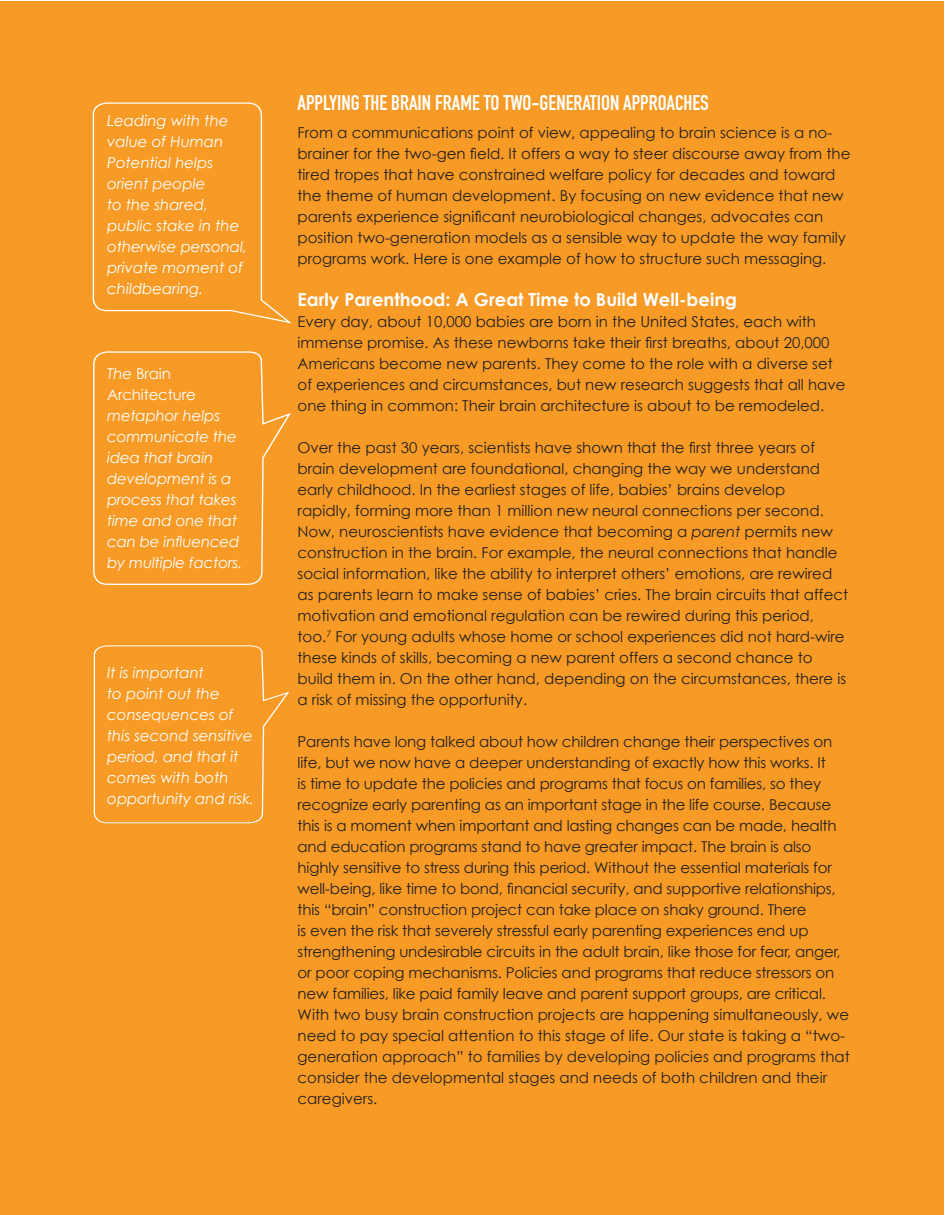
<style>
.page{position:relative;width:945px;height:1215px;background:#fff}
.page>*{position:absolute;margin:0;border:0;box-sizing:border-box;transform-origin:0 0}
.subhead_-_14_14_oran{font:21px "DIN Engschrift";color:#fff}
.Subhead2{font:700 18px "Century Gothic";color:#fff}
.body_copy_-_9_12_bla{font:15px/21px "Century Gothic";color:#231f20}
.text_box_-_9_11_blac{font:italic 15px/21px "Century Gothic";color:#fff}
.s1{font-style:normal}
.s2{font-style:italic}
</style>
<div class="page">
<div style="left:1px;top:1px;width:943px;height:1213px;background:#f79b26"></div>
<svg style="left:0;top:31px;width:263px;height:257px"></svg>
<svg style="left:0;top:288px;width:292px;height:309px"></svg>
<svg style="left:0;top:597px;width:290px;height:274px"></svg>
<p class="text_box_-_9_11_blac" style="left:107px;top:110px;width:142px">Leading with the value of Human<br>Potential helps orient people<br>to the shared, public stake in the otherwise personal, private moment of childbearing.</p>
<p class="text_box_-_9_11_blac" style="left:107px;top:363px;width:137px">The <span class="s1">Brain<br>Architecture </span>metaphor helps communicate the idea that brain development is a process that takes time and one that can be influenced by multiple factors.</p>
<p class="text_box_-_9_11_blac" style="left:107px;top:662px;width:148px">It is important<br>to point out the consequences of this second sensitive period, and that it comes with both opportunity and risk.</p>
<p class="subhead_-_14_14_oran" style="left:298px;top:91px;width:413px">APPLYING THE BRAIN FRAME TO TWO-GENERATION APPROACHES</p>
<p class="body_copy_-_9_12_bla" style="left:298px;top:122px;width:554px">From a communications point of view, appealing to brain science is a no&shy;brainer for the two-gen field. It offers a way to steer discourse away from the tired tropes that have constrained welfare policy for decades and toward the theme of human development. By focusing on new evidence that new parents experience significant neurobiological changes, advocates can position two-generation models as a sensible way to update the way family programs work. Here is one example of how to structure such messaging.</p>
<p class="Subhead2" style="left:298px;top:288px;width:441px">Early Parenthood: A Great Time to Build Well-being</p>
<p class="body_copy_-_9_12_bla" style="left:298px;top:311px;width:550px">Every day, about 10,000 babies are born in the United States, each with immense promise. As these newborns take their first breaths, about 20,000<br>Americans become new parents. They come to the role with a diverse set of experiences and circumstances, but new research suggests that all have one thing in common: Their brain architecture is about to be remodeled.</p>
<p class="body_copy_-_9_12_bla" style="left:298px;top:437px;width:552px">Over the past 30 years, scientists have shown that the first three years of brain development are foundational, changing the way we understand early childhood. In the earliest stages of life, babies’ brains develop<br>rapidly, forming more than 1 million new neural connections per second.<br>Now, neuroscientists have evidence that becoming a <span class="s2">parent</span> permits new construction in the brain. For example, the neural connections that handle social information, like the ability to interpret others’ emotions, are rewired as parents learn to make sense of babies’ cries. The brain circuits that affect motivation and emotional regulation can be rewired during this period, too.<sup>7</sup> For young adults whose home or school experiences did not hard-wire these kinds of skills, becoming a new parent offers a second chance to build them in. On the other hand, depending on the circumstances, there is a risk of missing the opportunity.</p>
<p class="body_copy_-_9_12_bla" style="left:298px;top:731px;width:545px">Parents have long talked about how children change their perspectives on life, but we now have a deeper understanding of exactly how this works. It<br>is time to update the policies and programs that focus on families, so they recognize early parenting as an important stage in the life course. Because this is a moment when important and lasting changes can be made, health and education programs stand to have greater impact. The brain is also highly sensitive to stress during this period. Without the essential materials for well-being, like time to bond, financial security, and supportive relationships, this “brain” construction project can take place on shaky ground. There<br>is even the risk that severely stressful early parenting experiences end up strengthening undesirable circuits in the adult brain, like those for fear, anger, or poor coping mechanisms. Policies and programs that reduce stressors on new families, like paid family leave and parent support groups, are critical.</p>
<p class="body_copy_-_9_12_bla" style="left:298px;top:1004px;width:554px">With two busy brain construction projects are happening simultaneously, we need to pay special attention to this stage of life. Our state is taking a “two&shy;generation approach” to families by developing policies and programs that consider the developmental stages and needs of both children and their caregivers.</p>
</div>
